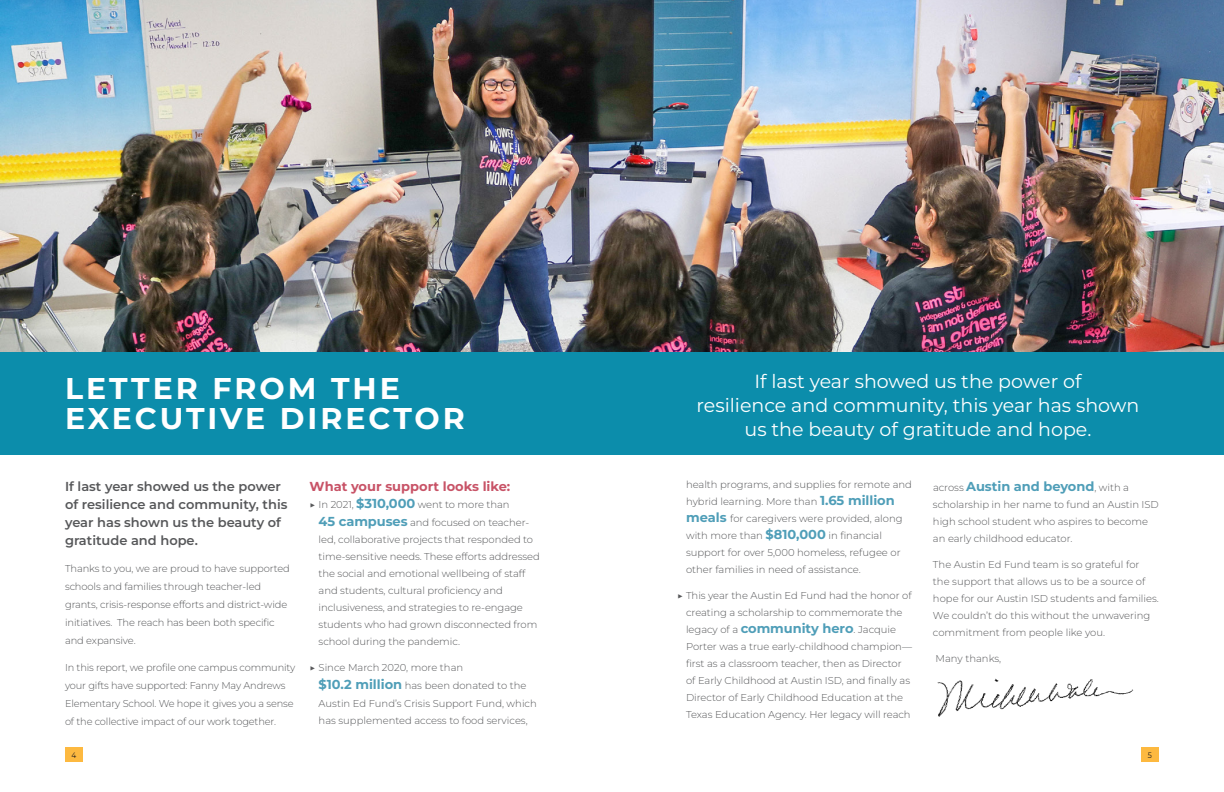
<style>
.page{position:relative;width:1224px;height:792px;background:#fff}
.page>*{position:absolute;margin:0;border:0;box-sizing:border-box;transform-origin:0 0}
.t1{font:700 30px "Montserrat";letter-spacing:.1em;color:#fff}
.t2{font:19px/24px "Montserrat";color:#fff;text-align:center}
.t3{font:600 13px/18px "Montserrat";color:#57585a}
.t4{font:700 13px "Montserrat";letter-spacing:-.005em;color:#4f9eb8}
.t5{font:700 13px "Montserrat";color:#c85367}
.t6{font:300 10px/17px "Montserrat";letter-spacing:-.005em;color:#57585a}
.t7{font:8px "Montserrat";color:#231f20;scale:.91 1}
.s1{font-weight:700;font-size:13px;color:#4f9eb8}
.s2{font-weight:300;font-size:10px;color:#57585a}
</style>
<div class="page">
<img style="left:0;top:0;width:1224px;height:352px">
<div style="left:0;top:352px;width:1224px;height:102px;background:#0c8dab"></div>
<div style="left:65px;top:747px;width:18px;height:15px;background:#fdb940"></div>
<div style="left:1141px;top:747px;width:18px;height:15px;background:#fdb940"></div>
<img style="left:937px;top:678px;width:197px;height:39px">
<p class="t1" style="left:65px;top:368px;width:336px">LETTER FROM THE</p>
<p class="t1" style="left:65px;top:398px;width:401px">EXECUTIVE DIRECTOR</p>
<p class="t3" style="left:65px;top:477px;width:224px">If last year showed us the power of resilience and community, this year has shown us the beauty of gratitude and hope.</p>
<p class="t6" style="left:65px;top:559px;width:226px;line-height:18px">Thanks to you, we are proud to have supported schools and families through teacher-led grants, crisis-response efforts and district-wide initiatives. The reach has been both specific and expansive.</p>
<p class="t6" style="left:65px;top:658px;width:232px;line-height:18px">In this report, we profile one campus community your gifts have supported: Fanny May Andrews Elementary School. We hope it gives you a sense of the collective impact of our work together.</p>
<p class="t5" style="left:310px;top:478px;width:202px">What your support looks like:</p>
<p class="t6" style="left:319px;top:495px;width:212px;line-height:18px;text-indent:-9px">▶ In 2021, <span class="s1">$310,000</span> went to more than<br><span class="s1">45 campuses</span> and focused on teacher-</p>
<p class="t6" style="left:319px;top:531px;width:223px">led, collaborative projects that responded to time-sensitive needs. These efforts addressed the social and emotional wellbeing of staff and students, cultural proficiency and inclusiveness, and strategies to re-engage students who had grown disconnected from school during the pandemic.</p>
<p class="t6" style="left:319px;top:658px;width:220px;line-height:18px;text-indent:-9px">▶ Since March 2020, more than<br><span class="s1">$10.2 million</span> has been donated to the<br>Austin Ed Fund’s Crisis Support Fund, which</p>
<p class="t6" style="left:319px;top:712px;width:211px">has supplemented access to food services,</p>
<p class="t2" style="left:697px;top:369px;width:444px">If last year showed us the power of<br>resilience and community, this year has shown us the beauty of gratitude and hope.</p>
<p class="t6" style="left:686px;top:475px;width:227px">health programs, and supplies for remote and hybrid learning. More than <span class="s1">1.65 million meals</span> for caregivers were provided, along with more than <span class="s1">$810,000</span> in financial support for over 5,000 homeless, refugee or other families in need of assistance.</p>
<p class="t6" style="left:686px;top:586px;width:227px;text-indent:-9px">▶ This year the Austin Ed Fund had the honor of creating a scholarship to commemorate the legacy of a <span class="s1">community hero</span>. Jacquie Porter was a true early-childhood champion— first as a classroom teacher, then as Director of Early Childhood at Austin ISD, and finally as Director of Early Childhood Education at the Texas Education Agency. Her legacy will reach</p>
<p class="t4" style="left:933px;top:477px;width:198px"><span class="s2">across</span> Austin and beyond<span class="s2">, with a</span></p>
<p class="t6" style="left:933px;top:495px;width:227px">scholarship in her name to fund an Austin ISD high school student who aspires to become an early childhood educator.</p>
<p class="t6" style="left:933px;top:555px;width:227px">The Austin Ed Fund team is so grateful for<br>the support that allows us to be a source of hope for our Austin ISD students and families.<br>We couldn’t do this without the unwavering commitment from people like you.</p>
<p class="t6" style="left:936px;top:649px;width:67px">Many thanks,</p>
<p class="t7" style="left:72px;top:749px;width:7px">4</p>
<p class="t7" style="left:1148px;top:749px;width:6px">5</p>
</div>
